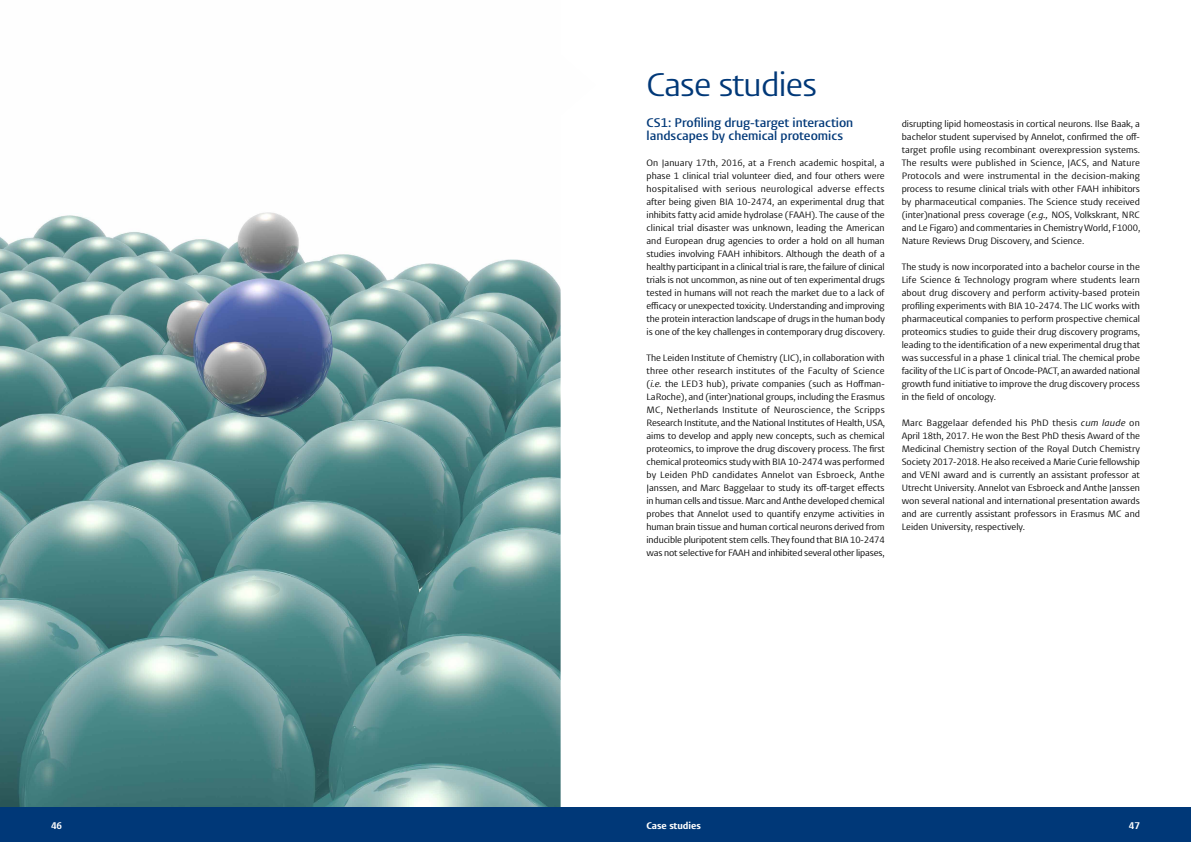
<style>
.page{position:relative;width:1191px;height:842px;background:#fff}
.page>*{position:absolute;margin:0;border:0;box-sizing:border-box;transform-origin:0 0}
.t1{font:33.9px "Vestula Pro";letter-spacing:-.02em;color:#003878}
.t2{font:600 13px/13px "Vestula Pro";color:#003878}
.t3{font:700 10px "Vestula Pro";color:#fff}
.t4{font:9.5px/13px "Vestula Pro";color:#000;text-align:justify}
.s1{font-style:italic}
</style>
<div class="page">
<img style="left:0;top:212px;width:560px;height:595px">
<div style="left:587px;top:807px;width:604px;height:35px;background:#003878"></div>
<div style="left:0;top:807px;width:604px;height:35px;background:#003878"></div>
<h1 class="t1" style="left:646px;top:64px;width:172px">Case studies</h1>
<h2 class="t2" style="left:646px;top:116px;width:208px">CS1: Profiling drug-target interaction landscapes by chemical proteomics</h2>
<p class="t4" style="left:646px;top:156px;width:240px">On January 17th, 2016, at a French academic hospital, a phase 1 clinical trial volunteer died, and four others were hospitalised with serious neurological adverse effects after being given BIA 10-2474, an experimental drug that inhibits fatty acid amide hydrolase (FAAH). The cause of the clinical trial disaster was unknown, leading the American and European drug agencies to order a hold on all human studies involving FAAH inhibitors. Although the death of a healthy participant in a clinical trial is rare, the failure of clinical trials is not uncommon, as nine out of ten experimental drugs tested in humans will not reach the market due to a lack of efficacy or unexpected toxicity. Understanding and improving the protein interaction landscape of drugs in the human body is one of the key challenges in contemporary drug discovery.</p>
<p class="t4" style="left:646px;top:351px;width:240px">The Leiden Institute of Chemistry (LIC), in collaboration with three other research institutes of the Faculty of Science (<span class="s1">i.e.</span> the LED3 hub), private companies (such as Hoffman-LaRoche), and (inter)national groups, including the Erasmus MC, Netherlands Institute of Neuroscience, the Scripps Research Institute, and the National Institutes of Health, USA, aims to develop and apply new concepts, such as chemical proteomics, to improve the drug discovery process. The first chemical proteomics study with BIA 10-2474 was performed by Leiden PhD candidates Annelot van Esbroeck, Anthe Janssen, and Marc Baggelaar to study its off-target effects in human cells and tissue. Marc and Anthe developed chemical probes that Annelot used to quantify enzyme activities in human brain tissue and human cortical neurons derived from inducible pluripotent stem cells. They found that BIA 10-2474 was not selective for FAAH and inhibited several other lipases,</p>
<p class="t4" style="left:901px;top:117px;width:240px">disrupting lipid homeostasis in cortical neurons. Ilse Baak, a bachelor student supervised by Annelot, confirmed the off&shy;target profile using recombinant overexpression systems.<br>The results were published in Science, JACS, and Nature Protocols and were instrumental in the decision-making process to resume clinical trials with other FAAH inhibitors by pharmaceutical companies. The Science study received (inter)national press coverage (<span class="s1">e.g.,</span> NOS, Volkskrant, NRC and Le Figaro) and commentaries in Chemistry World, F1000, Nature Reviews Drug Discovery, and Science.</p>
<p class="t4" style="left:901px;top:260px;width:240px">The study is now incorporated into a bachelor course in the Life Science &amp; Technology program where students learn about drug discovery and perform activity-based protein profiling experiments with BIA 10-2474. The LIC works with pharmaceutical companies to perform prospective chemical proteomics studies to guide their drug discovery programs, leading to the identification of a new experimental drug that was successful in a phase 1 clinical trial. The chemical probe facility of the LIC is part of Oncode-PACT, an awarded national growth fund initiative to improve the drug discovery process in the field of oncology.</p>
<p class="t4" style="left:901px;top:416px;width:240px">Marc Baggelaar defended his PhD thesis <span class="s1">cum laude</span> on April 18th, 2017. He won the Best PhD thesis Award of the Medicinal Chemistry section of the Royal Dutch Chemistry Society 2017-2018. He also received a Marie Curie fellowship and VENI award and is currently an assistant professor at Utrecht University. Annelot van Esbroeck and Anthe Janssen won several national and international presentation awards and are currently assistant professors in Erasmus MC and Leiden University, respectively.</p>
<p class="t3" style="left:51px;top:819px;width:13px">46</p>
<p class="t3" style="left:646px;top:819px;width:56px">Case studies</p>
<p class="t3" style="left:1128px;top:819px;width:13px">47</p>
</div>
